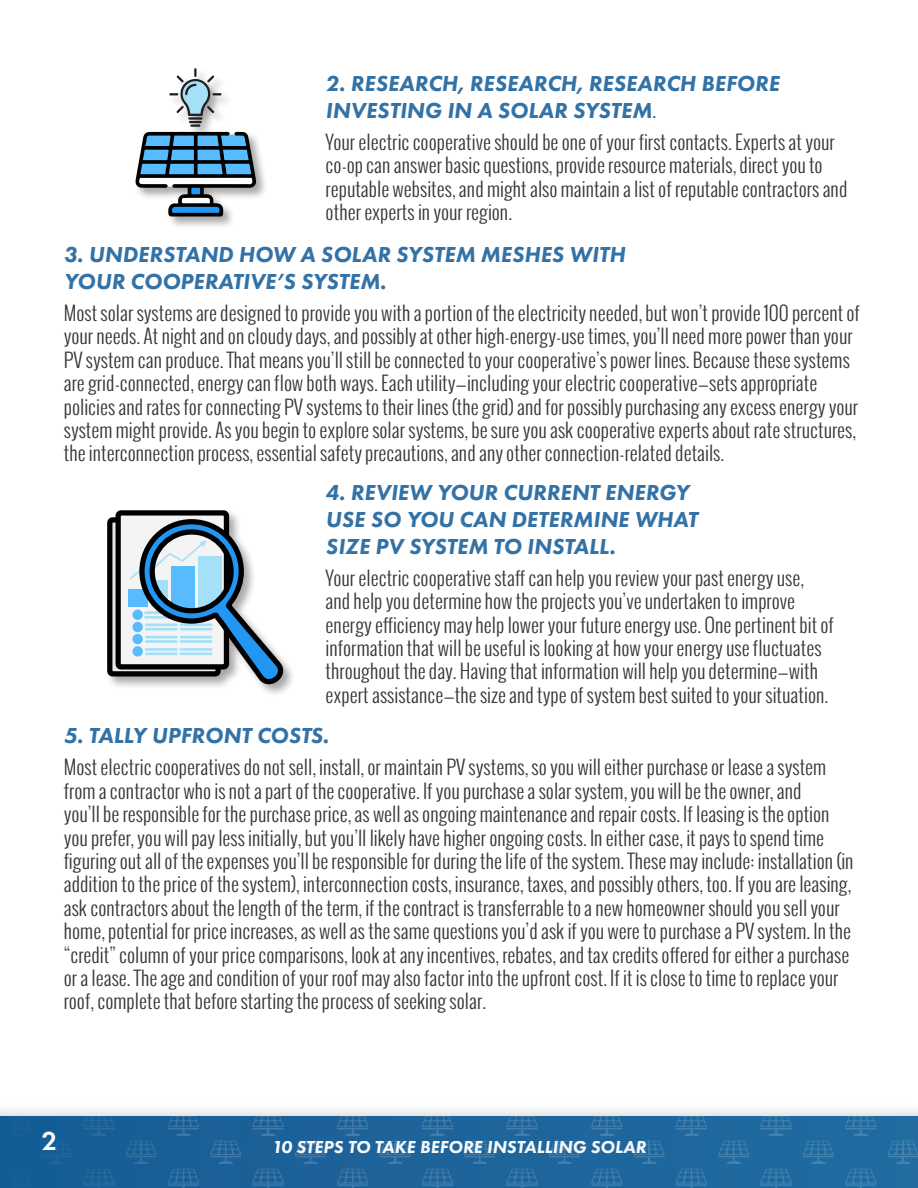
<style>
.page{position:relative;width:918px;height:1188px;background:#fff}
.page>*{position:absolute;margin:0;border:0;box-sizing:border-box;transform-origin:0 0}
.t1{font:600 27px "Futura PT";color:#fff}
.t2{font:italic 800 22.5px/27px "Futura PT";color:#3372a6}
.t3{font:300 19.5px/23.4px "Oswald";color:#363536}
.t4{font:italic 800 18px "Futura PT";color:#fff}
.s1{font-family:"Oswald";font-weight:300;font-style:normal}
</style>
<div class="page">
<div style="left:134px;top:67px;width:134px;height:162px;background:#231f20;opacity:.39"></div>
<svg style="left:135px;top:68px;width:121px;height:148px"></svg>
<div style="left:105px;top:508px;width:191px;height:189px;background:#231f20;opacity:.39"></div>
<div style="left:110px;top:520px;width:108px;height:154px;background:linear-gradient(to bottom,#e8e8e8,#e8e8e8);border-radius:3px"></div>
<div style="left:107px;top:517px;width:114px;height:160px;border:5px solid #000;border-radius:3px"></div>
<div style="left:118px;top:513px;width:108px;height:154px;background:#f4f4f4;border-radius:3px"></div>
<div style="left:116px;top:510px;width:113px;height:160px;border:5px solid #000;border-radius:3px"></div>
<div style="left:128px;top:589px;width:20px;height:18px;background:#57bbff"></div>
<svg style="left:130px;top:516px;width:156px;height:169px"></svg>
<div style="left:0;top:1102px;width:918px;height:86px;background:#231f20;opacity:.39"></div>
<div style="left:0;top:1116px;width:918px;height:72px;background:#1d649b"></div>
<svg style="left:0;top:1169px;width:12px;height:19px"></svg>
<svg style="left:91px;top:1169px;width:23px;height:19px"></svg>
<svg style="left:168px;top:1169px;width:31px;height:19px"></svg>
<svg style="left:252px;top:1169px;width:32px;height:19px"></svg>
<svg style="left:337px;top:1169px;width:32px;height:19px"></svg>
<svg style="left:422px;top:1169px;width:31px;height:19px"></svg>
<svg style="left:506px;top:1169px;width:32px;height:19px"></svg>
<svg style="left:591px;top:1169px;width:32px;height:19px"></svg>
<svg style="left:676px;top:1169px;width:31px;height:19px"></svg>
<svg style="left:760px;top:1169px;width:32px;height:19px"></svg>
<svg style="left:845px;top:1169px;width:32px;height:19px"></svg>
<svg style="left:0;top:1116px;width:12px;height:20px"></svg>
<svg style="left:88px;top:1116px;width:26px;height:20px"></svg>
<svg style="left:126px;top:1141px;width:31px;height:23px"></svg>
<svg style="left:168px;top:1116px;width:31px;height:20px"></svg>
<svg style="left:210px;top:1141px;width:31px;height:23px"></svg>
<svg style="left:252px;top:1116px;width:32px;height:20px"></svg>
<svg style="left:295px;top:1141px;width:31px;height:23px"></svg>
<svg style="left:337px;top:1116px;width:32px;height:20px"></svg>
<svg style="left:379px;top:1141px;width:32px;height:23px"></svg>
<svg style="left:421px;top:1116px;width:32px;height:20px"></svg>
<svg style="left:464px;top:1141px;width:31px;height:23px"></svg>
<svg style="left:506px;top:1116px;width:32px;height:20px"></svg>
<svg style="left:549px;top:1141px;width:31px;height:23px"></svg>
<svg style="left:591px;top:1116px;width:32px;height:20px"></svg>
<svg style="left:633px;top:1141px;width:32px;height:23px"></svg>
<svg style="left:675px;top:1116px;width:32px;height:20px"></svg>
<svg style="left:718px;top:1141px;width:31px;height:23px"></svg>
<svg style="left:760px;top:1116px;width:32px;height:20px"></svg>
<svg style="left:803px;top:1141px;width:31px;height:23px"></svg>
<svg style="left:845px;top:1116px;width:32px;height:20px"></svg>
<svg style="left:887px;top:1141px;width:31px;height:23px"></svg>
<p class="t2" style="left:326px;top:70px;width:456px">2. RESEARCH, RESEARCH, RESEARCH BEFORE<br>INVESTING IN A SOLAR SYSTEM<span class="s1">.</span></p>
<p class="t3" style="left:326px;top:130px;width:523px">Your electric cooperative should be one of your first contacts. Experts at your co-op can answer basic questions, provide resource materials, direct you to reputable websites, and might also maintain a list of reputable contractors and other experts in your region.</p>
<p class="t2" style="left:64px;top:241px;width:563px">3. UNDERSTAND HOW A SOLAR SYSTEM MESHES WITH</p>
<p class="t2" style="left:64px;top:268px;width:324px">YOUR COOPERATIVE’S SYSTEM.</p>
<p class="t3" style="left:64px;top:301px;width:798px">Most solar systems are designed to provide you with a portion of the electricity needed, but won’t provide 100 percent of your needs. At night and on cloudy days, and possibly at other high-energy-use times, you’ll need more power than your PV system can produce. That means you’ll still be connected to your cooperative’s power lines. Because these systems are grid-connected, energy can flow both ways. Each utility—including your electric cooperative—sets appropriate policies and rates for connecting PV systems to their lines (the grid) and for possibly purchasing any excess energy your system might provide. As you begin to explore solar systems, be sure you ask cooperative experts about rate structures, the interconnection process, essential safety precautions, and any other connection-related details.</p>
<p class="t2" style="left:326px;top:479px;width:365px">4. REVIEW YOUR CURRENT ENERGY</p>
<p class="t2" style="left:326px;top:506px;width:374px">USE SO YOU CAN DETERMINE WHAT</p>
<p class="t2" style="left:326px;top:533px;width:291px">SIZE PV SYSTEM TO INSTALL.</p>
<p class="t3" style="left:326px;top:566px;width:510px">Your electric cooperative staff can help you review your past energy use,<br>and help you determine how the projects you’ve undertaken to improve energy efficiency may help lower your future energy use. One pertinent bit of information that will be useful is looking at how your energy use fluctuates throughout the day. Having that information will help you determine—with expert assistance—the size and type of system best suited to your situation.</p>
<p class="t2" style="left:64px;top:722px;width:267px">5. TALLY UPFRONT COSTS.</p>
<p class="t3" style="left:64px;top:755px;width:791px">Most electric cooperatives do not sell, install, or maintain PV systems, so you will either purchase or lease a system from a contractor who is not a part of the cooperative. If you purchase a solar system, you will be the owner, and<br>you’ll be responsible for the purchase price, as well as ongoing maintenance and repair costs. If leasing is the option you prefer, you will pay less initially, but you’ll likely have higher ongoing costs. In either case, it pays to spend time figuring out all of the expenses you’ll be responsible for during the life of the system. These may include: installation (in addition to the price of the system), interconnection costs, insurance, taxes, and possibly others, too. If you are leasing, ask contractors about the length of the term, if the contract is transferrable to a new homeowner should you sell your home, potential for price increases, as well as the same questions you’d ask if you were to purchase a PV system. In the “credit” column of your price comparisons, look at any incentives, rebates, and tax credits offered for either a purchase or a lease. The age and condition of your roof may also factor into the upfront cost. If it is close to time to replace your roof, complete that before starting the process of seeking solar.</p>
<h1 class="t1" style="left:42px;top:1124px;width:17px">2</h1>
<p class="t4" style="left:272px;top:1136px;width:376px">10 STEPS TO TAKE BEFORE INSTALLING SOLAR</p>
</div>
